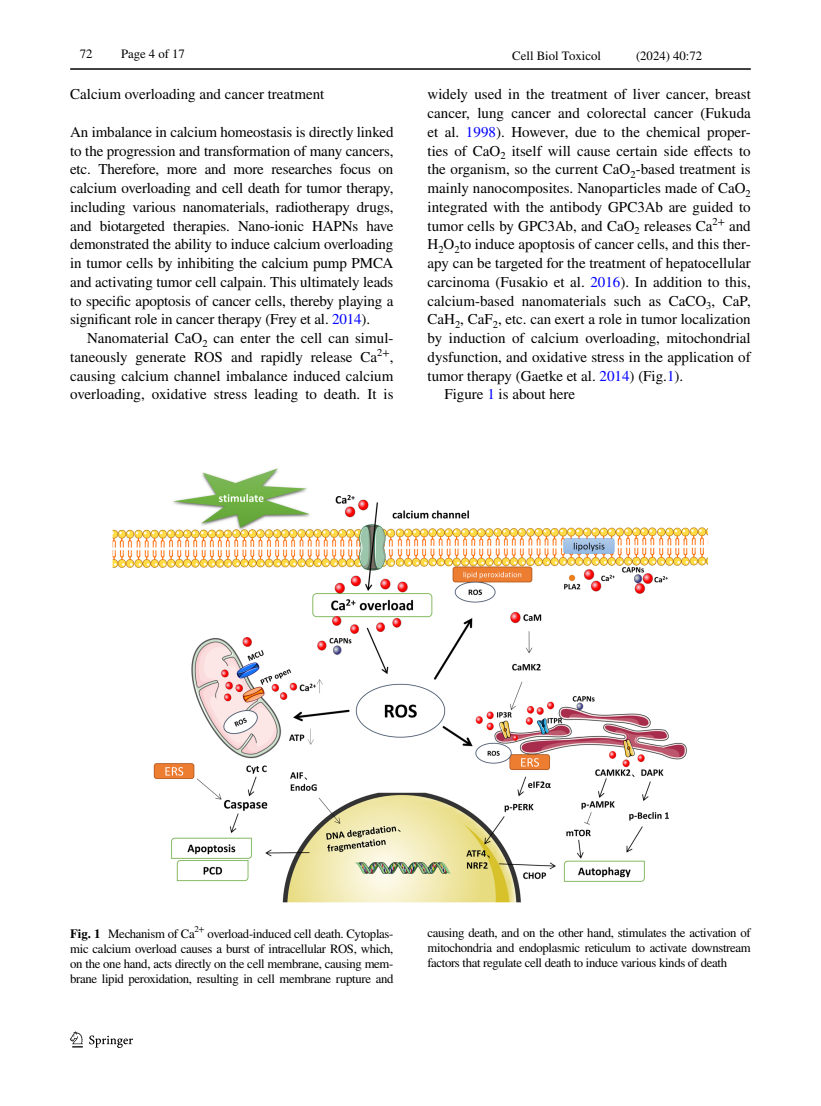
<style>
.page{position:relative;width:821px;height:1106px;background:#fff}
.page>*{position:absolute;margin:0;border:0;box-sizing:border-box;transform-origin:0 0}
.t1{font:15px/18.8px "STIX";color:#000;text-align:justify}
.t2{font:12.75px/15px "STIX";letter-spacing:-.025em;color:#000;text-align:justify}
.t3{font:12.75px "STIX";color:#000}
.s1{color:#00f}
.s2{font-weight:700}
</style>
<div class="page">
<hr style="left:70px;top:68px;width:680px;height:2px;background:#000">
<svg style="left:70px;top:1031px;width:13px;height:16px"></svg>
<svg style="left:89px;top:1035px;width:44px;height:13px"></svg>
<img style="left:112px;top:468px;width:596px;height:434px">
<p class="t2" style="left:80px;top:47px;width:14px">72</p>
<p class="t2" style="left:121px;top:47px;width:65px">Page 4 of 17</p>
<p class="t3" style="left:512px;top:47px;width:90px">Cell Biol Toxicol</p>
<p class="t2" style="left:636px;top:49px;width:68px">(2024) 40:72</p>
<p class="t1" style="left:70px;top:86px;width:256px">Calcium overloading and cancer treatment</p>
<p class="t1" style="left:70px;top:123px;width:325px">An imbalance in calcium homeostasis is directly linked to the progression and transformation of many cancers, etc. Therefore, more and more researches focus on calcium overloading and cell death for tumor therapy, including various nanomaterials, radiotherapy drugs, and biotargeted therapies. Nano-ionic HAPNs have demonstrated the ability to induce calcium overloading in tumor cells by inhibiting the calcium pump PMCA and activating tumor cell calpain. This ultimately leads to specific apoptosis of cancer cells, thereby playing a significant role in cancer therapy (Frey et al. <span class="s1">2014</span>).</p>
<p class="t1" style="left:70px;top:330px;width:325px;text-indent:17px">Nanomaterial CaO<sub>2</sub> can enter the cell can simul&shy;taneously generate ROS and rapidly release Ca<sup>2+</sup>, causing calcium channel imbalance induced calcium overloading, oxidative stress leading to death. It is</p>
<p class="t1" style="left:427px;top:86px;width:325px">widely used in the treatment of liver cancer, breast</p>
<p class="t1" style="left:427px;top:105px;width:325px">cancer, lung cancer and colorectal cancer (Fukuda</p>
<p class="t1" style="left:427px;top:123px;width:325px">et al. <span class="s1">1998</span>). However, due to the chemical proper-</p>
<p class="t1" style="left:427px;top:142px;width:325px">ties of CaO<sub>2</sub> itself will cause certain side effects to</p>
<p class="t1" style="left:427px;top:161px;width:325px">the organism, so the current CaO<sub>2</sub>-based treatment is</p>
<p class="t1" style="left:427px;top:180px;width:325px">mainly nanocomposites. Nanoparticles made of CaO<sub>2</sub></p>
<p class="t1" style="left:427px;top:198px;width:325px">integrated with the antibody GPC3Ab are guided to</p>
<p class="t1" style="left:427px;top:217px;width:325px">tumor cells by GPC3Ab, and CaO<sub>2</sub> releases Ca<sup>2+</sup> and</p>
<p class="t1" style="left:427px;top:236px;width:325px">H<sub>2</sub>O<sub>2</sub>to induce apoptosis of cancer cells, and this ther-</p>
<p class="t1" style="left:427px;top:255px;width:325px">apy can be targeted for the treatment of hepatocellular</p>
<p class="t1" style="left:427px;top:273px;width:325px">carcinoma (Fusakio et al. <span class="s1">2016</span>). In addition to this,</p>
<p class="t1" style="left:427px;top:292px;width:325px">calcium-based nanomaterials such as CaCO<sub>3</sub>, CaP,</p>
<p class="t1" style="left:427px;top:311px;width:325px">CaH<sub>2</sub>, CaF<sub>2</sub>, etc. can exert a role in tumor localization</p>
<p class="t1" style="left:427px;top:330px;width:325px">by induction of calcium overloading, mitochondrial</p>
<p class="t1" style="left:427px;top:348px;width:325px">dysfunction, and oxidative stress in the application of</p>
<p class="t1" style="left:427px;top:367px;width:257px">tumor therapy (Gaetke et al. <span class="s1">2014</span>) (Fig.<span class="s1">1</span>).</p>
<p class="t1" style="left:444px;top:386px;width:132px">Figure <span class="s1">1</span> is about here</p>
<p class="t2" style="left:70px;top:926px;width:325px"><span class="s2">Fig. 1</span> Mechanism of Ca<sup>2+</sup> overload-induced cell death. Cytoplas&shy;mic calcium overload causes a burst of intracellular ROS, which, on the one hand, acts directly on the cell membrane, causing mem&shy;brane lipid peroxidation, resulting in cell membrane rupture and</p>
<p class="t2" style="left:427px;top:926px;width:325px">causing death, and on the other hand, stimulates the activation of mitochondria and endoplasmic reticulum to activate downstream factors that regulate cell death to induce various kinds of death</p>
</div>
